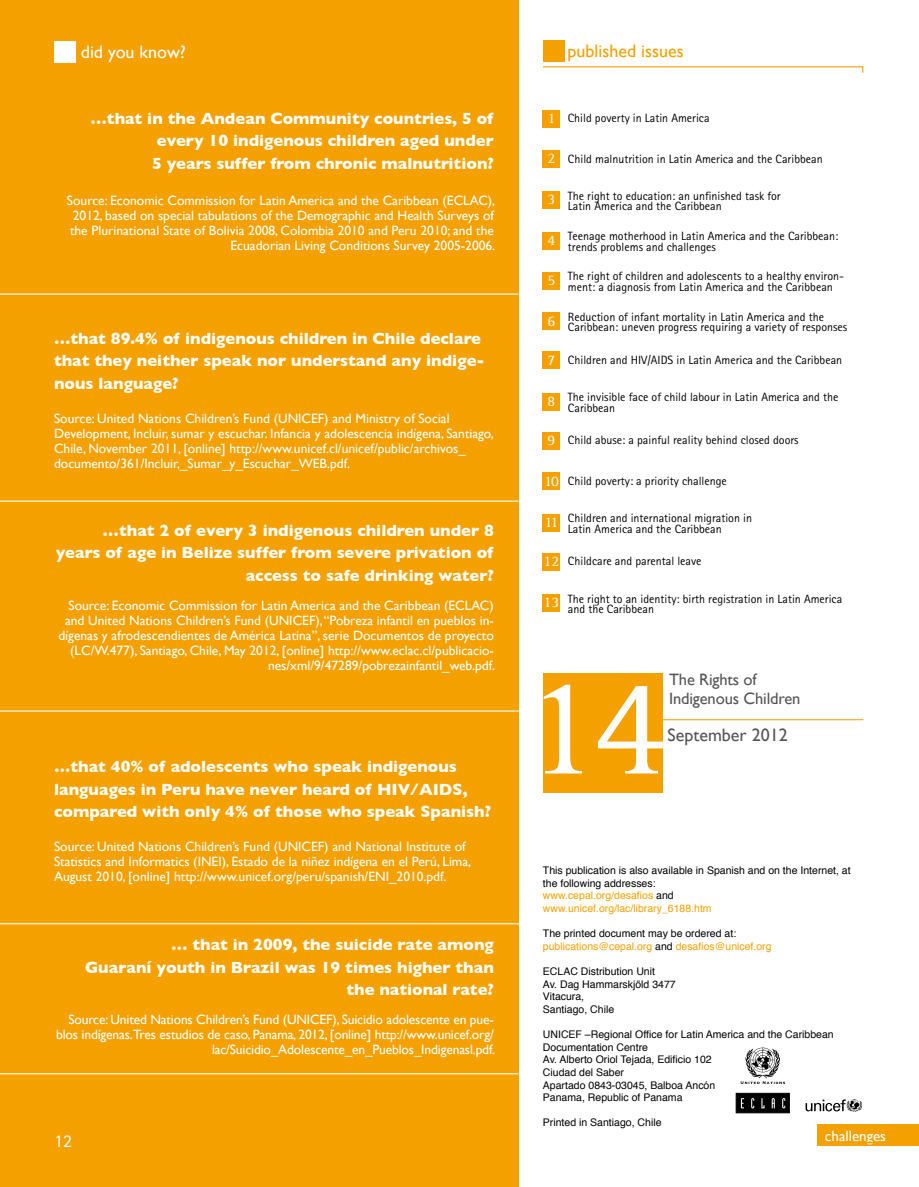
<style>
.page{position:relative;width:919px;height:1187px;background:#fff}
.page>*{position:absolute;margin:0;border:0;box-sizing:border-box;transform-origin:0 0}
.t1{font:142.5px "Rotis Serif";color:#fff}
.t2{font:18px "Gill Sans";color:#f4a100}
.t3{font:18px "Gill Sans";color:#565656}
.t4{font:18px "Gill Sans";color:#fff}
.t5{font:18px "Rotis Sans Serif";color:#fff}
.t6{font:700 16.5px/22.5px "Gill Sans";color:#fff}
.t7{font:16.5px/19.5px "Gill Sans";letter-spacing:-.01em;color:#565656}
.t8{font:15px "Gill Sans";color:#fff}
.t9{font:13.5px/15px "Gill Sans";color:#fff;text-align:right}
.t10{font:12px/10.5px "Rotis Sans Serif";color:#000}
.t11{font:10.5px/12.6px "Helvetica";color:#000}
.t12{font:10.5px/12.6px "Helvetica";color:#f4a100}
.s1{font-family:"Rotis Serif";font-size:15px;color:#fff}
.s2{color:#f4a100}
.s3{color:#000}
</style>
<div class="page">
<div style="left:0;top:0;width:518px;height:1186px;background:#f4a100"></div>
<hr style="left:0;top:293px;width:518px;height:2px;background:#fff">
<hr style="left:0;top:500px;width:518px;height:1px;background:#fff">
<hr style="left:0;top:710px;width:527px;height:1px;background:#fff">
<hr style="left:0;top:923px;width:527px;height:1px;background:#fff">
<hr style="left:0;top:1073px;width:518px;height:1px;background:#fff">
<div style="left:54px;top:41px;width:21px;height:22px;background:#fff"></div>
<div style="left:817px;top:1124px;width:101px;height:21px;background:#f4a100"></div>
<div style="left:543px;top:40px;width:21px;height:21px;background:#f4a100"></div>
<svg style="left:543px;top:66px;width:320px;height:7px"></svg>
<div style="left:543px;top:110px;width:17px;height:17px;background:#f4a100"></div>
<div style="left:543px;top:150px;width:17px;height:17px;background:#f4a100"></div>
<div style="left:543px;top:192px;width:17px;height:17px;background:#f4a100"></div>
<div style="left:543px;top:232px;width:17px;height:17px;background:#f4a100"></div>
<div style="left:543px;top:272px;width:17px;height:17px;background:#f4a100"></div>
<div style="left:543px;top:313px;width:17px;height:17px;background:#f4a100"></div>
<div style="left:543px;top:352px;width:17px;height:17px;background:#f4a100"></div>
<div style="left:543px;top:393px;width:17px;height:17px;background:#f4a100"></div>
<div style="left:543px;top:432px;width:17px;height:17px;background:#f4a100"></div>
<div style="left:543px;top:472px;width:17px;height:17px;background:#f4a100"></div>
<div style="left:543px;top:514px;width:17px;height:17px;background:#f4a100"></div>
<div style="left:543px;top:553px;width:17px;height:17px;background:#f4a100"></div>
<div style="left:543px;top:594px;width:17px;height:17px;background:#f4a100"></div>
<div style="left:543px;top:673px;width:119px;height:119px;background:#f4a100"></div>
<hr style="left:662px;top:719px;width:201px;height:1px;background:#f4a100">
<svg style="left:805px;top:1099px;width:57px;height:13px"></svg>
<svg style="left:740px;top:1047px;width:45px;height:36px"></svg>
<div style="left:735px;top:1092px;width:54px;height:21px;background:#000;border:1px solid #000"></div>
<svg style="left:740px;top:1098px;width:4px;height:10px"></svg>
<svg style="left:751px;top:1098px;width:3px;height:10px"></svg>
<svg style="left:761px;top:1098px;width:3px;height:10px"></svg>
<svg style="left:771px;top:1098px;width:3px;height:10px"></svg>
<svg style="left:782px;top:1098px;width:3px;height:10px"></svg>
<h2 class="t4" style="left:81px;top:41px;width:107px">did you know?</h2>
<h2 class="t2" style="left:567px;top:40px;width:117px">published issues</h2>
<p class="t6" style="left:152px;top:107px;width:343px;text-align:justify;text-indent:-62px">…that in the Andean Community countries, 5 of every 10 indigenous children aged under 5 years suffer from chronic malnutrition?</p>
<p class="t9" style="left:67px;top:193px;width:430px">Source: Economic Commission for Latin America and the Caribbean (ECLAC), 2012, based on special tabulations of the Demographic and Health Surveys of the Plurinational State of Bolivia 2008, Colombia 2010 and Peru 2010; and the Ecuadorian Living Conditions Survey 2005-2006.</p>
<p class="t6" style="left:54px;top:327px;width:432px">…that 89.4% of indigenous children in Chile declare that they neither speak nor understand any indige&shy;nous language?</p>
<p class="t9" style="left:54px;top:411px;width:441px;text-align:left">Source: United Nations Children’s Fund (UNICEF) and Ministry of Social Development, Incluir, sumar y escuchar. Infancia y adolescencia indígena, Santiago, Chile, November 2011, [online] http://www.unicef.cl/unicef/public/archivos_ documento/361/Incluir,_Sumar_y_Escuchar_WEB.pdf.</p>
<p class="t6" style="left:56px;top:519px;width:439px;text-align:right">…that 2 of every 3 indigenous children under 8 years of age in Belize suffer from severe privation of access to safe drinking water?</p>
<p class="t9" style="left:58px;top:598px;width:438px">Source: Economic Commission for Latin America and the Caribbean (ECLAC) and United Nations Children’s Fund (UNICEF), “Pobreza infantil en pueblos in&shy;dígenas y afrodescendientes de América Latina”, serie Documentos de proyecto (LC/W.477), Santiago, Chile, May 2012, [online] http://www.eclac.cl/publicacio&shy;nes/xml/9/47289/pobrezainfantil_web.pdf.</p>
<p class="t6" style="left:54px;top:755px;width:438px">…that 40% of adolescents who speak indigenous languages in Peru have never heard of HIV/AIDS, compared with only 4% of those who speak Spanish?</p>
<p class="t9" style="left:54px;top:838px;width:418px;text-align:left">Source: United Nations Children’s Fund (UNICEF) and National Institute of<br>Statistics and Informatics (INEI), Estado de la niñez indígena en el Perú, Lima,<br>August 2010, [online] http://www.unicef.org/peru/spanish/ENI_2010.pdf.</p>
<p class="t6" style="left:85px;top:933px;width:410px;text-align:right">… that in 2009, the suicide rate among<br>Guaraní youth in Brazil was 19 times higher than the national rate?</p>
<p class="t9" style="left:56px;top:1012px;width:440px">Source: United Nations Children’s Fund (UNICEF), Suicidio adolescente en pue&shy;blos indígenas.Tres estudios de caso, Panama, 2012, [online] http://www.unicef.org/ lac/Suicidio_Adolescente_en_Pueblos_Indigenasl.pdf.</p>
<h2 class="t5" style="left:54px;top:1129px;width:19px">12</h2>
<p class="t10" style="left:547px;top:113px;width:163px"><span class="s1">1</span> Child poverty in Latin America</p>
<p class="t10" style="left:547px;top:154px;width:277px"><span class="s1">2</span> Child malnutrition in Latin America and the Caribbean</p>
<p class="t10" style="left:568px;top:190px;width:214px;text-indent:-20px"><span class="s1">3</span> The right to education: an unfinished task for<br>Latin America and the Caribbean</p>
<p class="t10" style="left:568px;top:231px;width:272px;text-indent:-20px"><span class="s1">4</span> Teenage motherhood in Latin America and the Caribbean: trends problems and challenges</p>
<p class="t10" style="left:568px;top:271px;width:277px;text-indent:-20px"><span class="s1">5</span> The right of children and adolescents to a healthy environ&shy;ment: a diagnosis from Latin America and the Caribbean</p>
<p class="t10" style="left:568px;top:311px;width:281px;text-indent:-20px"><span class="s1">6</span> Reduction of infant mortality in Latin America and the<br>Caribbean: uneven progress requiring a variety of responses</p>
<p class="t10" style="left:547px;top:354px;width:296px"><span class="s1">7</span> Children and HIV/AIDS in Latin America and the Caribbean</p>
<p class="t10" style="left:568px;top:392px;width:272px;text-indent:-20px"><span class="s1">8</span> The invisible face of child labour in Latin America and the<br>Caribbean</p>
<p class="t10" style="left:547px;top:434px;width:253px"><span class="s1">9</span> Child abuse: a painful reality behind closed doors</p>
<p class="t10" style="left:544px;top:475px;width:184px"><span class="s1">10</span> Child poverty: a priority challenge</p>
<p class="t10" style="left:544px;top:512px;width:209px;text-align:center"><span class="s1">11</span> Children and international migration in<br>Latin America and the Caribbean</p>
<p class="t10" style="left:543px;top:555px;width:159px"><span class="s1">12</span> Childcare and parental leave</p>
<p class="t10" style="left:568px;top:593px;width:276px;text-indent:-24px"><span class="s1">13</span> The right to an identity: birth registration in Latin America and the Caribbean</p>
<h1 class="t1" style="left:523px;top:645px;width:144px">14</h1>
<p class="t7" style="left:669px;top:669px;width:133px">The Rights of<br>Indigenous Children</p>
<h2 class="t3" style="left:667px;top:724px;width:122px">September 2012</h2>
<p class="t11" style="left:543px;top:864px;width:309px">This publication is also available in Spanish and on the Internet, at the following addresses:<br><span class="s2">www.cepal.org/desafios</span> and<br><span class="s2">www.unicef.org/lac/library_6188.htm</span></p>
<p class="t12" style="left:543px;top:927px;width:230px"><span class="s3">The printed document may be ordered at: </span>publications@cepal.org <span class="s3">and</span> desafios@unicef.org</p>
<p class="t11" style="left:543px;top:965px;width:134px">ECLAC Distribution Unit<br>Av. Dag Hammarskjöld 3477<br>Vitacura,<br>Santiago, Chile</p>
<p class="t11" style="left:543px;top:1028px;width:292px">UNICEF –Regional Office for Latin America and the Caribbean Documentation Centre<br>Av. Alberto Oriol Tejada, Edificio 102<br>Ciudad del Saber<br>Apartado 0843-03045, Balboa Ancón<br>Panama, Republic of Panama</p>
<p class="t11" style="left:543px;top:1116px;width:120px">Printed in Santiago, Chile</p>
<p class="t8" style="left:824px;top:1126px;width:63px">challenges</p>
</div>
